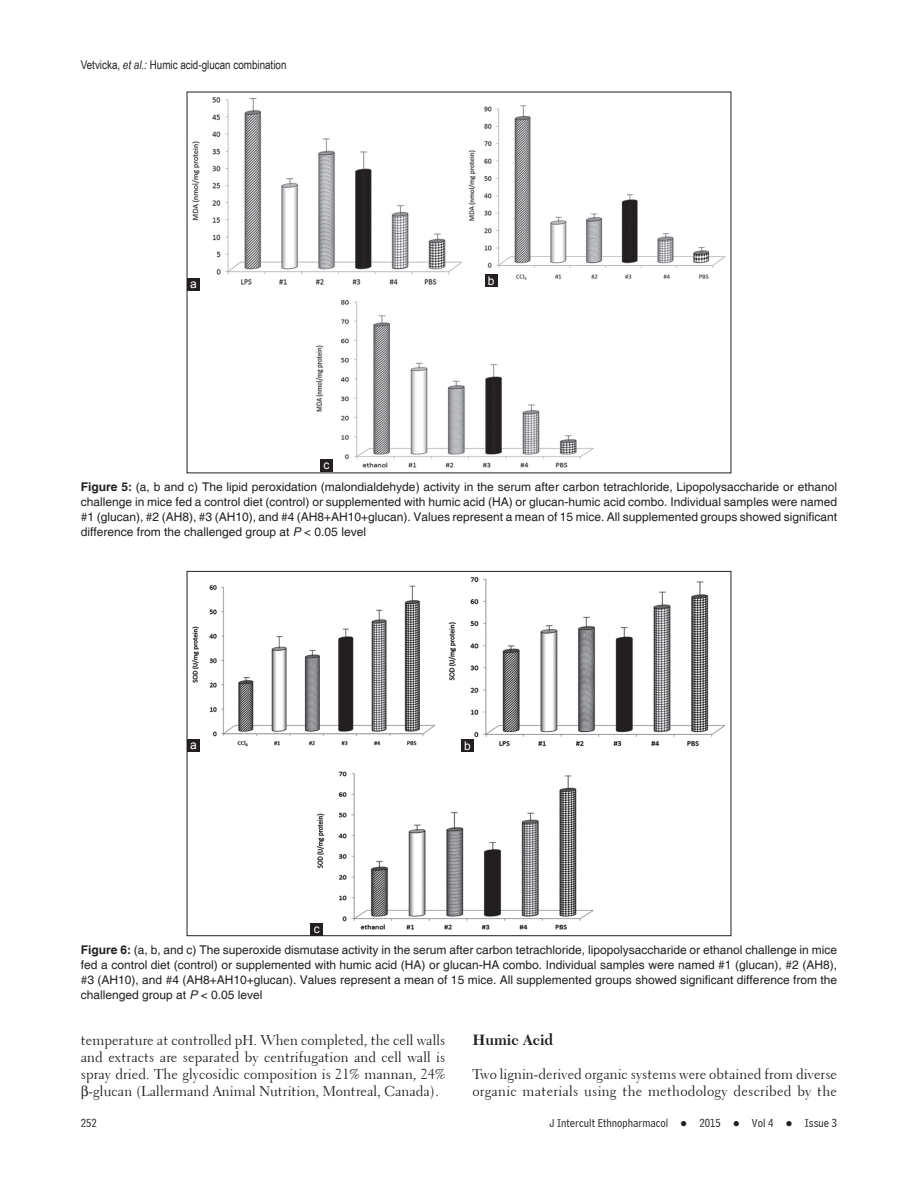
<style>
.page{position:relative;width:918px;height:1188px;background:#fff}
.page>*{position:absolute;margin:0;border:0;box-sizing:border-box;transform-origin:0 0}
.t1{font:700 15.75px "Transitional 511 BT";color:#231f20}
.t2{font:14.25px/17.1px "Transitional 521 BT Roman A";color:#231f20;text-align:center}
.t3{font:12px/15px "Helvetica";color:#231f20;text-align:justify}
.t4{font:12px "Bell Centennial BT Address";color:#231f20}
.t5{font:12px "Arial Narrow";color:#231f20}
.t6{font:12px "Arial";color:#fff}
.s1{font-style:italic}
.s2{font-weight:700}
.s3{font-family:"Sylfaen"}
</style>
<div class="page">
<img style="left:192px;top:97px;width:534px;height:371px">
<div style="left:320px;top:459px;width:13px;height:13px;background:#231f20"></div>
<div style="left:485px;top:275px;width:13px;height:12px;background:#231f20"></div>
<div style="left:187px;top:278px;width:13px;height:13px;background:#231f20"></div>
<img style="left:191px;top:577px;width:535px;height:357px">
<div style="left:311px;top:923px;width:12px;height:13px;background:#231f20"></div>
<div style="left:461px;top:740px;width:13px;height:12px;background:#231f20"></div>
<div style="left:187px;top:739px;width:13px;height:13px;background:#231f20"></div>
<p class="t5" style="left:81px;top:58px;width:207px">Vetvicka, <span class="s1">et al.:</span> Humic acid-glucan combination</p>
<p class="t6" style="left:190px;top:277px;width:8px">a</p>
<p class="t6" style="left:488px;top:274px;width:8px">b</p>
<p class="t6" style="left:324px;top:458px;width:7px">c</p>
<p class="t3" style="left:81px;top:479px;width:758px"><span class="s2">Figure 5:</span> (a, b and c) The lipid peroxidation (malondialdehyde) activity in the serum after carbon tetrachloride, Lipopolysaccharide or ethanol challenge in mice fed a control diet (control) or supplemented with humic acid (HA) or glucan-humic acid combo. Individual samples were named #1 (glucan), #2 (AH8), #3 (AH10), and #4 (AH8+AH10+glucan). Values represent a mean of 15 mice. All supplemented groups showed significant difference from the challenged group at <span class="s1">P</span> &lt; 0.05 level</p>
<p class="t6" style="left:190px;top:738px;width:8px">a</p>
<p class="t6" style="left:464px;top:739px;width:8px">b</p>
<p class="t6" style="left:314px;top:922px;width:7px">c</p>
<p class="t3" style="left:81px;top:942px;width:758px"><span class="s2">Figure 6:</span> (a, b, and c) The superoxide dismutase activity in the serum after carbon tetrachloride, lipopolysaccharide or ethanol challenge in mice fed a control diet (control) or supplemented with humic acid (HA) or glucan-HA combo. Individual samples were named #1 (glucan), #2 (AH8), #3 (AH10), and #4 (AH8+AH10+glucan). Values represent a mean of 15 mice. All supplemented groups showed significant difference from the challenged group at <span class="s1">P</span> &lt; 0.05 level</p>
<p class="t2" style="left:81px;top:1032px;width:366px">temperature at controlled pH. When completed, the cell walls and extracts are separated by centrifugation and cell wall is spray dried. The glycosidic composition is 21% mannan, 24% -glucan (Lallermand Animal Nutrition, Montreal, Canada).</p>
<h1 class="t1" style="left:472px;top:1030px;width:82px">Humic Acid</h1>
<p class="t2" style="left:472px;top:1066px;width:366px;text-align:left">Two lignin-derived organic systems were obtained from diverse organic materials using the methodology described by the</p>
<p class="t4" style="left:81px;top:1116px;width:17px">252</p>
<p class="t4" style="left:549px;top:1116px;width:289px">J Intercult Ethnopharmacol <span class="s3">●</span> 2015 <span class="s3">●</span> Vol 4 <span class="s3">●</span> Issue 3</p>
</div>
